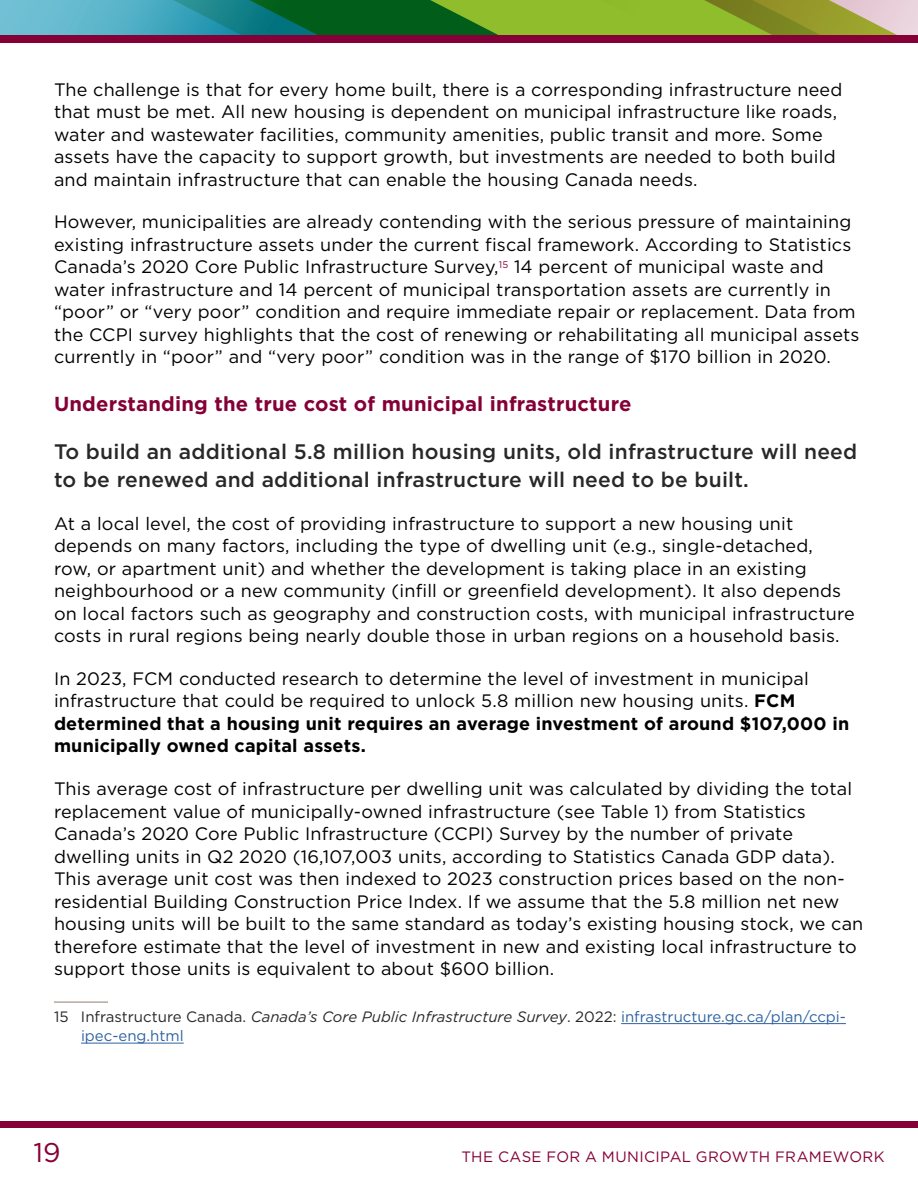
<style>
.page{position:relative;width:918px;height:1188px;background:#fff}
.page>*{position:absolute;margin:0;border:0;box-sizing:border-box;transform-origin:0 0}
.t1{font:27px "Gotham HTF";color:#840037}
.Deck{font:500 21px/28px "Gotham HTF";letter-spacing:.01em;color:#292829}
.t2{font:700 20.25px "Gotham HTF";letter-spacing:.01em;color:#840037}
.body{font:18px/22.5px "Gotham HTF";letter-spacing:.01em;color:#000}
.Footnote{font:15px/19.5px "Gotham HTF";color:#2f63a2}
.t3{font:15px "Gotham HTF";letter-spacing:.025em;color:#840037}
.s1{font-weight:700}
.s2{color:#292829}
.s3{font-style:italic;color:#292829}
</style>
<div class="page">
<hr style="left:54px;top:1001px;width:54px;height:2px;background:#b5a79f">
<hr style="left:621px;top:1023px;width:225px;height:1px;background:#2f63a2">
<hr style="left:81px;top:1043px;width:103px;height:1px;background:#2f63a2">
<svg style="left:0;top:0;width:918px;height:36px"></svg>
<div style="left:0;top:36px;width:918px;height:7px;background:#840037"></div>
<div style="left:0;top:1121px;width:918px;height:7px;background:#840037"></div>
<p class="body" style="left:54px;top:78px;width:790px">The challenge is that for every home built, there is a corresponding infrastructure need that must be met. All new housing is dependent on municipal infrastructure like roads, water and wastewater facilities, community amenities, public transit and more. Some assets have the capacity to support growth, but investments are needed to both build and maintain infrastructure that can enable the housing Canada needs.</p>
<p class="body" style="left:54px;top:210px;width:807px">However, municipalities are already contending with the serious pressure of maintaining existing infrastructure assets under the current fiscal framework. According to Statistics Canada’s 2020 Core Public Infrastructure Survey,<sup>15</sup> 14 percent of municipal waste and water infrastructure and 14 percent of municipal transportation assets are currently in “poor” or “very poor” condition and require immediate repair or replacement. Data from the CCPI survey highlights that the cost of renewing or rehabilitating all municipal assets currently in “poor” and “very poor” condition was in the range of $170 billion in 2020.</p>
<p class="t2" style="left:54px;top:392px;width:579px">Understanding the true cost of municipal infrastructure</p>
<p class="Deck" style="left:54px;top:437px;width:805px">To build an additional 5.8 million housing units, old infrastructure will need to be renewed and additional infrastructure will need to be built.</p>
<p class="body" style="left:54px;top:512px;width:802px">At a local level, the cost of providing infrastructure to support a new housing unit depends on many factors, including the type of dwelling unit (e.g., single-detached,<br>row, or apartment unit) and whether the development is taking place in an existing neighbourhood or a new community (infill or greenfield development). It also depends on local factors such as geography and construction costs, with municipal infrastructure costs in rural regions being nearly double those in urban regions on a household basis.</p>
<p class="body" style="left:54px;top:667px;width:797px">In 2023, FCM conducted research to determine the level of investment in municipal infrastructure that could be required to unlock 5.8 million new housing units. <span class="s1">FCM determined that a housing unit requires an average investment of around $107,000 in municipally owned capital assets.</span></p>
<p class="body" style="left:54px;top:777px;width:811px">This average cost of infrastructure per dwelling unit was calculated by dividing the total replacement value of municipally-owned infrastructure (see Table 1) from Statistics Canada’s 2020 Core Public Infrastructure (CCPI) Survey by the number of private dwelling units in Q2 2020 (16,107,003 units, according to Statistics Canada GDP data).<br>This average unit cost was then indexed to 2023 construction prices based on the non&shy;residential Building Construction Price Index. If we assume that the 5.8 million net new housing units will be built to the same standard as today’s existing housing stock, we can therefore estimate that the level of investment in new and existing local infrastructure to support those units is equivalent to about $600 billion.</p>
<p class="Footnote" style="left:81px;top:1006px;width:766px;text-indent:-27px"><span class="s2">15 Infrastructure Canada.</span> <span class="s3">Canada’s Core Public Infrastructure Survey</span><span class="s2">. 2022:</span> infrastructure.gc.ca/plan/ccpi&shy;ipec-eng.html</p>
<h1 class="t1" style="left:33px;top:1138px;width:29px">19</h1>
<p class="t3" style="left:461px;top:1148px;width:425px">THE CASE FOR A MUNICIPAL GROWTH FRAMEWORK</p>
</div>
